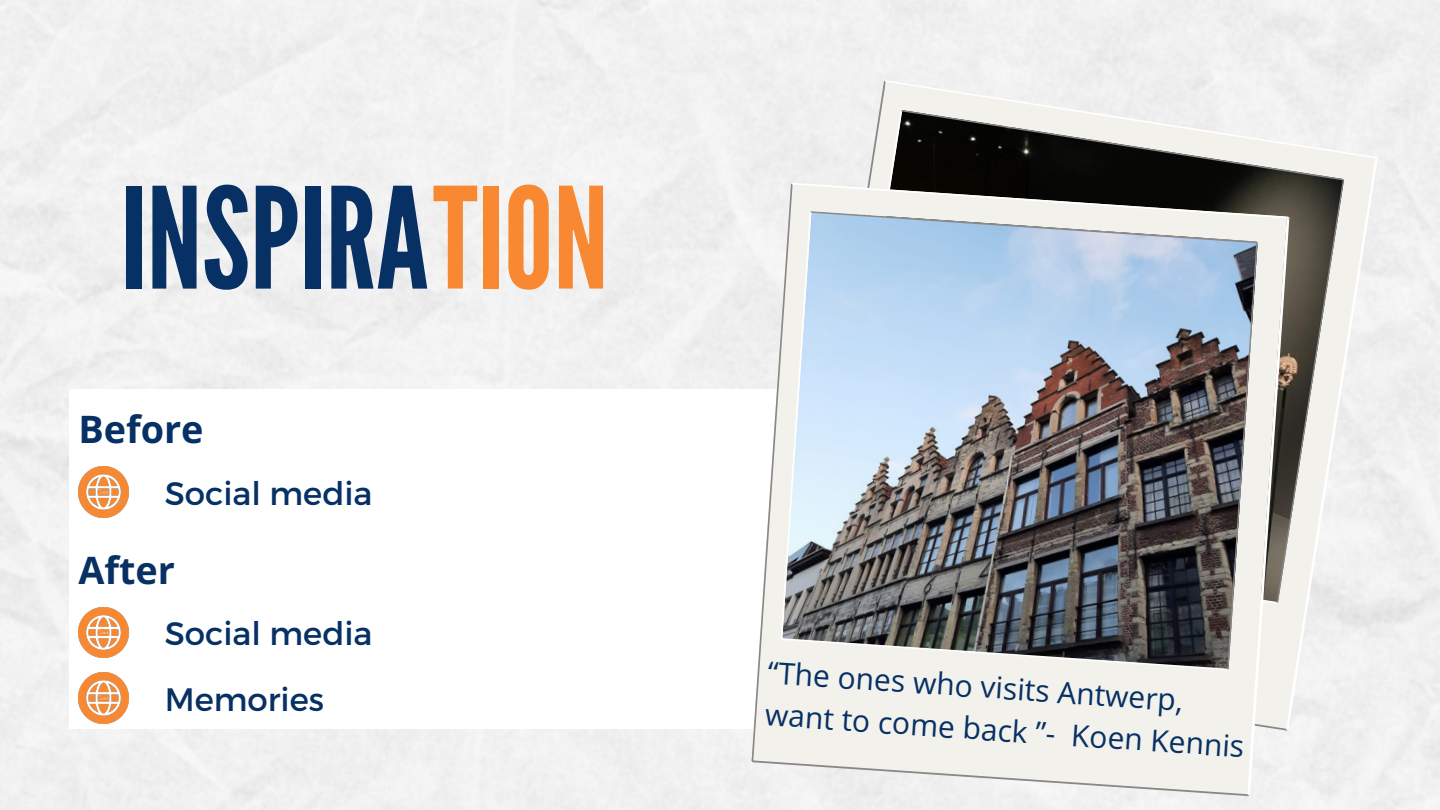
<style>
.page{position:relative;width:1440px;height:810px;background:#fff}
.page>*{position:absolute;margin:0;border:0;box-sizing:border-box;transform-origin:0 0}
.t1{font:140px "League Gothic";color:#073064}
.t2{font:700 37.8px "Open Sans";color:#073064}
.t3{font:32.4px "Montserrat";color:#073064}
.t4{font:30px/42px "Open Sans";color:#073064}
.s1{color:#f88932}
</style>
<div class="page">
<img style="left:78px;top:467px;width:51px;height:50px">
<img style="left:78px;top:607px;width:51px;height:51px">
<img style="left:78px;top:673px;width:51px;height:50px">
<svg style="left:752px;top:80px;width:626px;height:716px"></svg>
<p class="t1" style="left:121px;top:158px;width:490px">INSPIRA<span class="s1">TION</span></p>
<p class="t2" style="left:78px;top:403px;width:127px">Before</p>
<p class="t3" style="left:165px;top:472px;width:209px">Social media</p>
<p class="t2" style="left:78px;top:543px;width:98px">After</p>
<p class="t3" style="left:165px;top:613px;width:209px">Social media</p>
<p class="t3" style="left:165px;top:678px;width:161px">Memories</p>
<p class="t4" style="left:770px;top:650px;width:482px;rotate:4deg">“The ones who visits Antwerp, want to come back ”- Koen Kennis</p>
</div>
